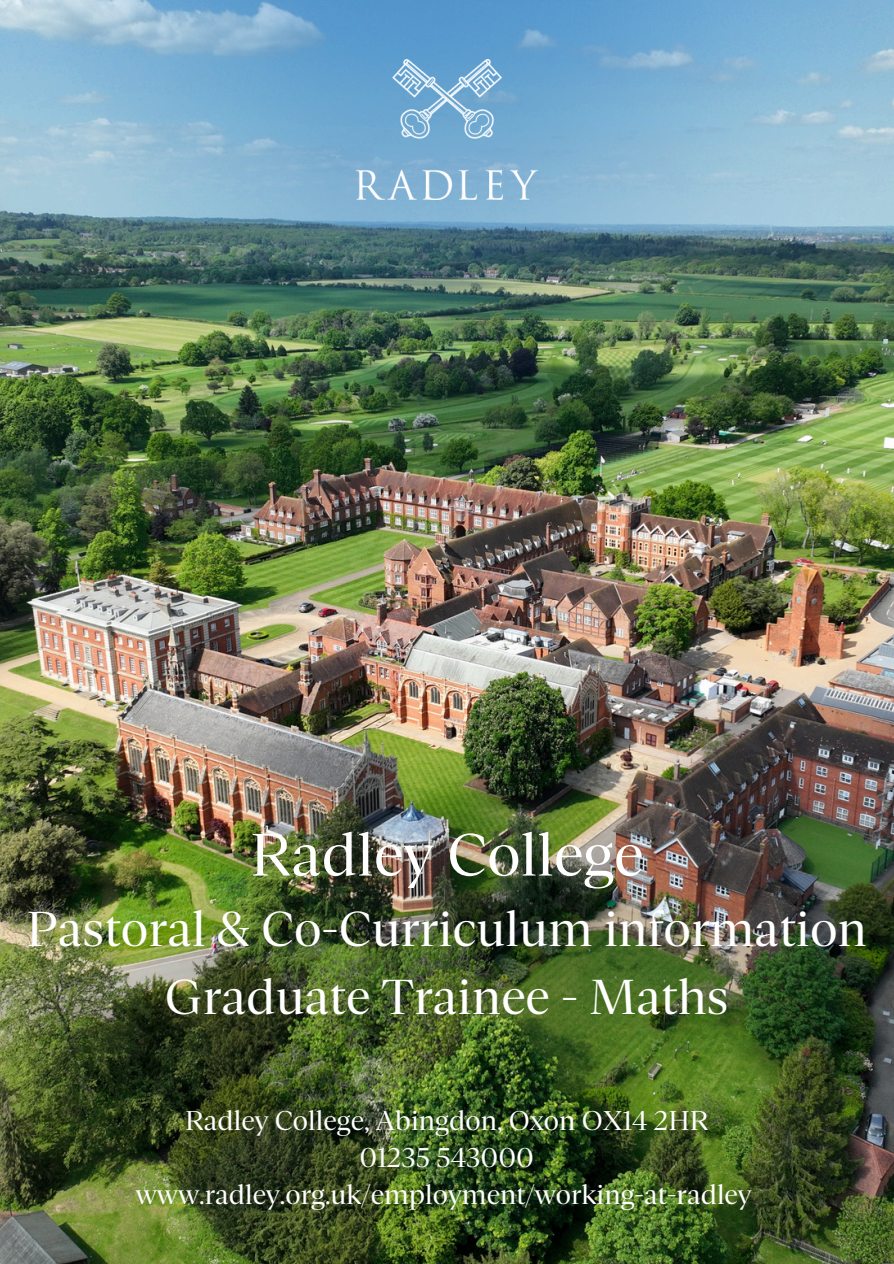
<style>
.page{position:relative;width:894px;height:1264px;background:#fff}
.page>*{position:absolute;margin:0;border:0;box-sizing:border-box;transform-origin:0 0}
.t1{font:59.25px "Gestura Headline";color:#fff}
.t2{font:48.75px "Gestura Headline";color:#fff}
.t3{font:27px "Gestura Headline";color:#fff}
</style>
<div class="page">
<img style="left:0;top:476px;width:893px;height:787px">
<img style="left:0;top:0;width:893px;height:476px">
<img style="left:356px;top:60px;width:181px;height:139px">
<p class="t1" style="left:250px;top:820px;width:395px">Radley College</p>
<p class="t2" style="left:26px;top:901px;width:842px">Pastoral &amp; Co-Curriculum information</p>
<h1 class="t2" style="left:165px;top:968px;width:565px">Graduate Trainee - Maths</h1>
<p class="t3" style="left:185px;top:1104px;width:525px">Radley College, Abingdon, Oxon OX14 2HR</p>
<p class="t3" style="left:359px;top:1141px;width:176px">01235 543000</p>
<p class="t3" style="left:136px;top:1178px;width:617px">www.radley.org.uk/employment/working-at-radley</p>
</div>
